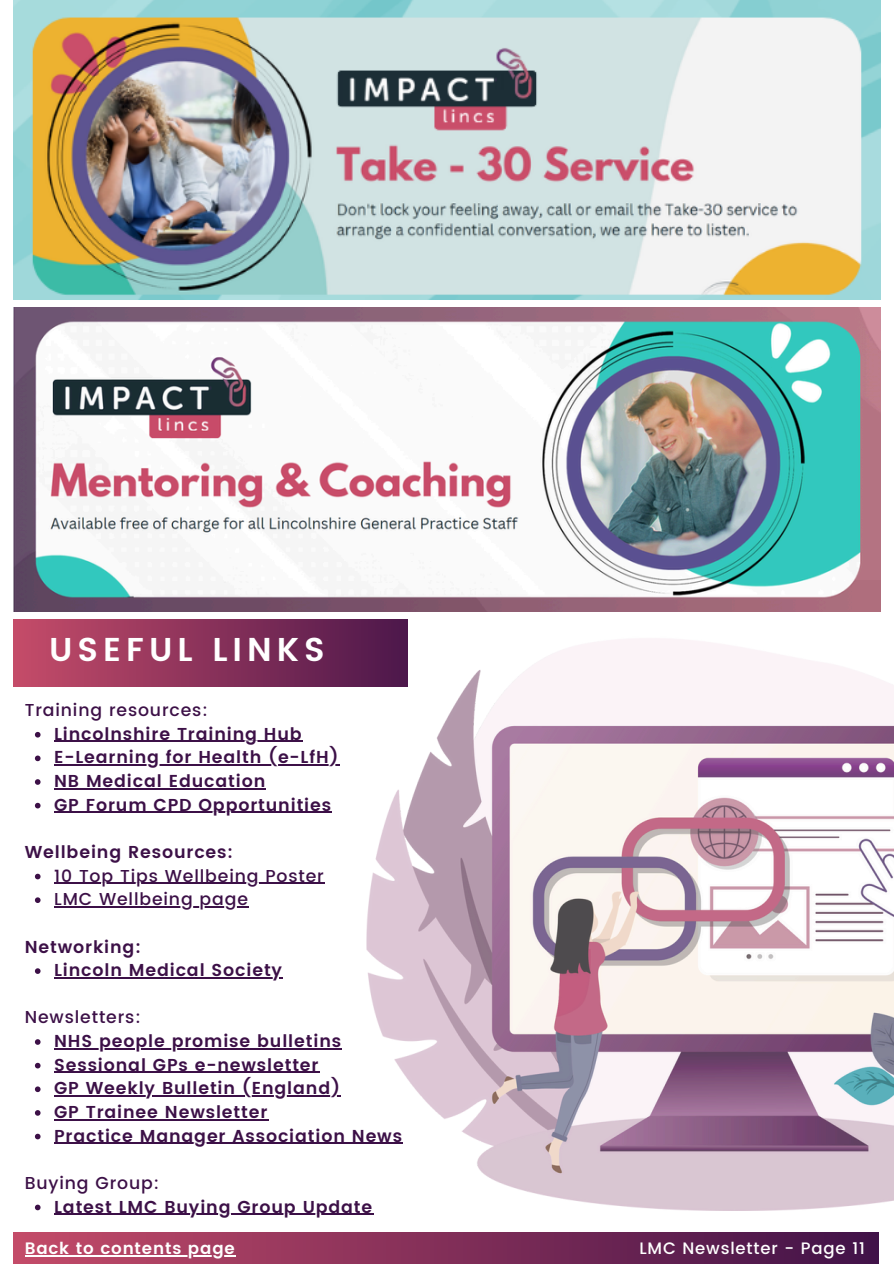
<style>
.page{position:relative;width:894px;height:1264px;background:#fff}
.page>*{position:absolute;margin:0;border:0;box-sizing:border-box;transform-origin:0 0}
.t1{font:600 33px "Poppins";letter-spacing:.15em;color:#fff}
.t2{font:600 17.25px "Poppins";letter-spacing:.05em;color:#3c1047}
.t3{font:500 17.25px "Poppins";letter-spacing:.05em;color:#3c1047}
.t4{font:500 16.5px "Poppins";letter-spacing:.05em;color:#fff}
.t5{font:600 16.5px "Poppins";letter-spacing:.05em;color:#fff}
</style>
<div class="page">
<div style="left:0;top:619px;width:407px;height:67px;background:linear-gradient(to right,#c94e6a,#4d174b)"></div>
<div style="left:0;top:1232px;width:893px;height:31px;background:linear-gradient(to right,#ca5671,#3c0d44)"></div>
<div style="left:879px;top:0;width:14px;height:1263px;background:#fff"></div>
<div style="left:0;top:0;width:13px;height:1263px;background:#fff"></div>
<img style="left:13px;top:0;width:866px;height:299px">
<img style="left:13px;top:308px;width:867px;height:303px">
<img style="left:366px;top:627px;width:527px;height:583px">
<hr style="left:25px;top:1255px;width:211px;height:1px;background:#fff">
<svg style="left:35px;top:732px;width:6px;height:5px"></svg>
<hr style="left:54px;top:741px;width:248px;height:1px;background:#3c1047">
<svg style="left:35px;top:755px;width:6px;height:6px"></svg>
<hr style="left:54px;top:764px;width:285px;height:1px;background:#3c1047">
<svg style="left:35px;top:779px;width:6px;height:5px"></svg>
<hr style="left:54px;top:788px;width:150px;height:1px;background:#3c1047">
<hr style="left:204px;top:788px;width:62px;height:1px;background:#3c1047">
<svg style="left:35px;top:802px;width:6px;height:6px"></svg>
<hr style="left:54px;top:811px;width:278px;height:2px;background:#3c1047">
<svg style="left:35px;top:873px;width:6px;height:6px"></svg>
<hr style="left:54px;top:882px;width:271px;height:1px;background:#3c1047">
<svg style="left:35px;top:897px;width:6px;height:6px"></svg>
<hr style="left:54px;top:906px;width:195px;height:1px;background:#3c1047">
<svg style="left:35px;top:968px;width:6px;height:5px"></svg>
<hr style="left:54px;top:977px;width:229px;height:1px;background:#3c1047">
<svg style="left:35px;top:1039px;width:6px;height:5px"></svg>
<hr style="left:54px;top:1048px;width:288px;height:1px;background:#3c1047">
<svg style="left:35px;top:1062px;width:6px;height:6px"></svg>
<hr style="left:54px;top:1071px;width:265px;height:1px;background:#3c1047">
<svg style="left:35px;top:1086px;width:6px;height:6px"></svg>
<hr style="left:54px;top:1095px;width:286px;height:1px;background:#3c1047">
<svg style="left:35px;top:1110px;width:6px;height:5px"></svg>
<hr style="left:54px;top:1119px;width:214px;height:1px;background:#3c1047">
<svg style="left:35px;top:1133px;width:6px;height:6px"></svg>
<hr style="left:54px;top:1142px;width:349px;height:1px;background:#3c1047">
<svg style="left:35px;top:1204px;width:6px;height:6px"></svg>
<hr style="left:54px;top:1213px;width:319px;height:1px;background:#3c1047">
<h1 class="t1" style="left:49px;top:630px;width:277px">USEFUL LINKS</h1>
<h2 class="t3" style="left:25px;top:700px;width:184px">Training resources:</h2>
<p class="t2" style="left:54px;top:723px;width:249px">Lincolnshire Training Hub</p>
<p class="t2" style="left:54px;top:747px;width:285px">E-Learning for Health (e-LfH)</p>
<p class="t2" style="left:54px;top:771px;width:213px">NB Medical Education</p>
<p class="t2" style="left:54px;top:794px;width:278px">GP Forum CPD Opportunities</p>
<h2 class="t2" style="left:25px;top:842px;width:209px">Wellbeing Resources:</h2>
<p class="t3" style="left:54px;top:865px;width:271px">10 Top Tips Wellbeing Poster</p>
<p class="t3" style="left:54px;top:889px;width:195px">LMC Wellbeing page</p>
<h2 class="t2" style="left:25px;top:936px;width:117px">Networking:</h2>
<p class="t2" style="left:54px;top:960px;width:229px">Lincoln Medical Society</p>
<h2 class="t3" style="left:25px;top:1007px;width:117px">Newsletters:</h2>
<p class="t2" style="left:54px;top:1031px;width:288px">NHS people promise bulletins</p>
<p class="t2" style="left:54px;top:1054px;width:266px">Sessional GPs e-newsletter</p>
<p class="t2" style="left:54px;top:1078px;width:287px">GP Weekly Bulletin (England)</p>
<p class="t2" style="left:54px;top:1101px;width:215px">GP Trainee Newsletter</p>
<p class="t2" style="left:54px;top:1125px;width:349px">Practice Manager Association News</p>
<h2 class="t3" style="left:25px;top:1172px;width:136px">Buying Group:</h2>
<p class="t2" style="left:54px;top:1196px;width:319px">Latest LMC Buying Group Update</p>
<p class="t5" style="left:25px;top:1238px;width:211px">Back to contents page</p>
<p class="t4" style="left:639px;top:1238px;width:227px">LMC Newsletter - Page 11</p>
</div>
